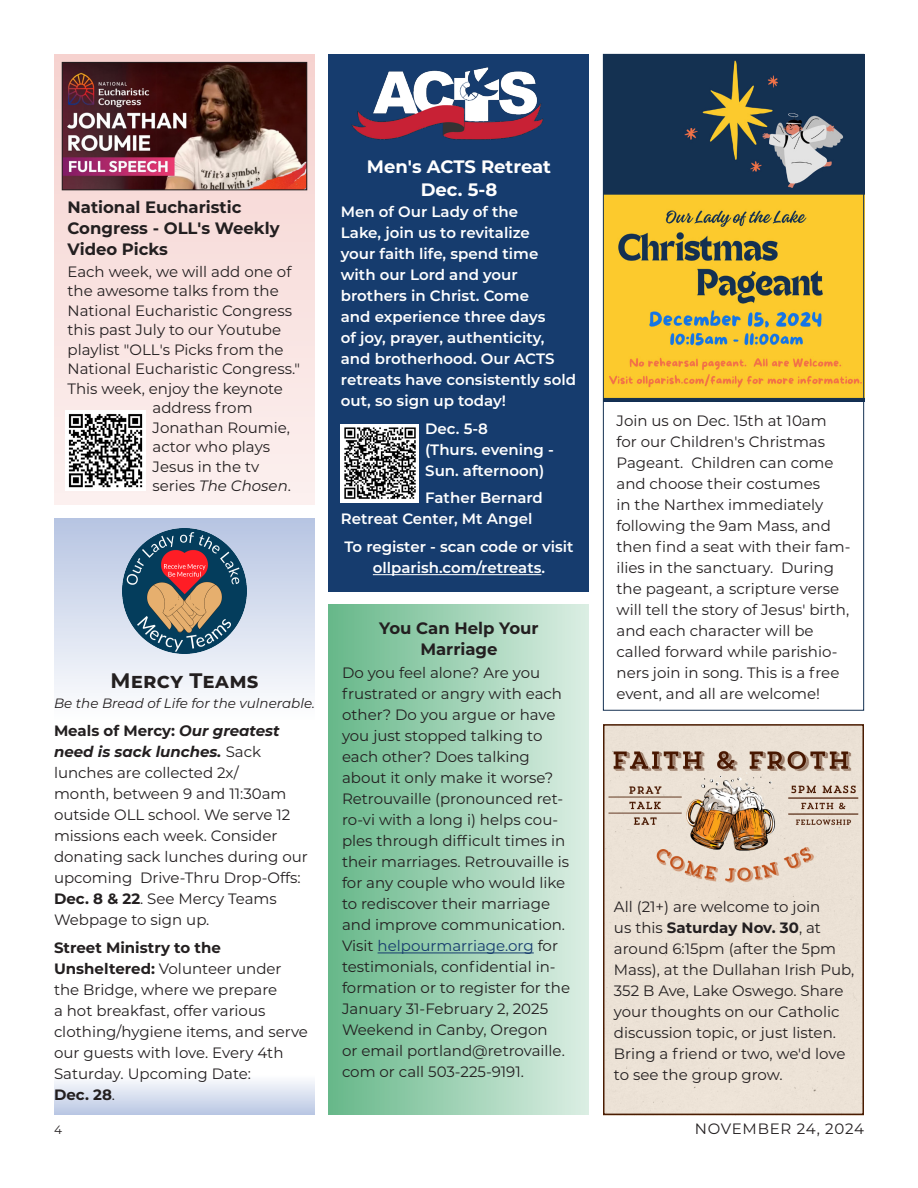
<style>
.page{position:relative;width:918px;height:1188px;background:#fff}
.page>*{position:absolute;margin:0;border:0;box-sizing:border-box;transform-origin:0 0}
.Montserrat_Bold_Header_12pt{font:700 21px "Montserrat";letter-spacing:.01em;color:#231f20}
.t1{font:700 18px "Montserrat";color:#fff}
.Montserrat_Bold_Header_11pt{font:700 16.5px/21px "Montserrat";color:#231f20}
.Montserrat_Body_10pt{font:15px/21px "Montserrat";color:#231f20}
.t2{font:600 15px/21px "Montserrat";color:#fff}
.Montserrat_Body_10pt-2{font:italic 15px "Montserrat";color:#231f20}
.Montserrat_Body_10pt-3{font:15px "Montserrat";letter-spacing:.05em;color:#231f20}
.t3{font:italic 13.5px "Montserrat";color:#231f20}
.t4{font:12px "Montserrat";color:#231f20}
.s1{font-style:normal}
.s2{font-weight:700}
.s3{font-weight:700;font-style:italic}
.s4{color:#163c6e}
</style>
<div class="page">
<div style="left:54px;top:54px;width:261px;height:451px;background:linear-gradient(to bottom,#f5d1ce,#fcf0ef)"></div>
<img style="left:64px;top:64px;width:241px;height:124px">
<div style="left:62px;top:62px;width:245px;height:128px;border:1px solid #231f20"></div>
<img style="left:65px;top:410px;width:81px;height:81px">
<div style="left:54px;top:1075px;width:261px;height:40px;background:linear-gradient(to bottom,#fefefe,#bac7e4)"></div>
<div style="left:54px;top:518px;width:261px;height:203px;background:linear-gradient(to bottom,#b6c4e2,#fefeff)"></div>
<img style="left:122px;top:529px;width:125px;height:124px">
<div style="left:328px;top:54px;width:262px;height:537px;background:#163c6e"></div>
<img style="left:351px;top:67px;width:193px;height:73px">
<hr style="left:373px;top:574px;width:168px;height:1px;background:#fff">
<img style="left:341px;top:424px;width:77px;height:78px">
<img style="left:605px;top:56px;width:257px;height:346px">
<div style="left:603px;top:54px;width:261px;height:657px;border:1px solid #153152"></div>
<div style="left:328px;top:605px;width:262px;height:510px;background:linear-gradient(to right,#66b789,#dceee4)"></div>
<hr style="left:378px;top:953px;width:156px;height:1px;background:#163c6e">
<img style="left:606px;top:727px;width:255px;height:385px">
<div style="left:603px;top:724px;width:261px;height:391px;border:2px solid #4a1c02"></div>
<p class="Montserrat_Bold_Header_11pt" style="left:68px;top:196px;width:214px">National Eucharistic<br>Congress - OLL's Weekly<br>Video Picks</p>
<p class="Montserrat_Body_10pt" style="left:68px;top:260px;width:225px">Each week, we will add one of</p>
<p class="Montserrat_Body_10pt" style="left:68px;top:280px;width:213px">the awesome talks from the</p>
<p class="Montserrat_Body_10pt" style="left:68px;top:299px;width:226px">National Eucharistic Congress</p>
<p class="Montserrat_Body_10pt" style="left:68px;top:319px;width:215px">this past July to our Youtube</p>
<p class="Montserrat_Body_10pt" style="left:68px;top:338px;width:218px">playlist "OLL's Picks from the</p>
<p class="Montserrat_Body_10pt" style="left:68px;top:358px;width:234px">National Eucharistic Congress."</p>
<p class="Montserrat_Body_10pt" style="left:68px;top:377px;width:217px">This week, enjoy the keynote</p>
<p class="Montserrat_Body_10pt" style="left:153px;top:397px;width:102px">address from</p>
<p class="Montserrat_Body_10pt" style="left:153px;top:416px;width:139px">Jonathan Roumie,</p>
<p class="Montserrat_Body_10pt" style="left:153px;top:436px;width:119px">actor who plays</p>
<p class="Montserrat_Body_10pt" style="left:153px;top:455px;width:108px">Jesus in the tv</p>
<p class="Montserrat_Body_10pt-2" style="left:153px;top:475px;width:140px"><span class="s1">series</span> The Chosen<span class="s1">.</span></p>
<p class="Montserrat_Bold_Header_12pt" style="left:110px;top:666px;width:150px">Mercy Teams</p>
<p class="t3" style="left:54px;top:694px;width:263px">Be the Bread of Life for the vulnerable.</p>
<p class="Montserrat_Body_10pt" style="left:54px;top:720px;width:255px"><span class="s2">Meals of Mercy:</span> <span class="s3">Our greatest need is sack lunches.</span> Sack lunches are collected 2x/<br>month, between 9 and 11:30am outside OLL school. We serve 12 missions each week. Consider donating sack lunches during our upcoming Drive-Thru Drop-Offs:<br><span class="s2">Dec. 8 &amp; 22</span>. See Mercy Teams<br>Webpage to sign up.</p>
<p class="Montserrat_Body_10pt" style="left:54px;top:936px;width:256px"><span class="s2">Street Ministry to the<br>Unsheltered:</span> Volunteer under the Bridge, where we prepare<br>a hot breakfast, offer various clothing/hygiene items, and serve our guests with love. Every 4th<br>Saturday. Upcoming Date:<br><span class="s2">Dec. 28</span>.</p>
<p class="t1" style="left:367px;top:154px;width:186px">Men's ACTS Retreat</p>
<p class="t1" style="left:421px;top:177px;width:78px">Dec. 5-8</p>
<p class="t2" style="left:341px;top:200px;width:237px">Men of Our Lady of the<br>Lake, join us to revitalize<br>your faith life, spend time with our Lord and your brothers in Christ. Come<br>and experience three days<br>of joy, prayer, authenticity, and brotherhood. Our ACTS retreats have consistently sold out, so sign up today!</p>
<p class="t2" style="left:425px;top:417px;width:130px">Dec. 5-8<br>(Thurs. evening -<br>Sun. afternoon)</p>
<p class="t2" style="left:341px;top:487px;width:204px;text-indent:84px">Father Bernard<br>Retreat Center, Mt Angel</p>
<p class="t2" style="left:344px;top:536px;width:231px;text-align:center">To register - scan code or visit ollparish.com/retreats.</p>
<p class="Montserrat_Bold_Header_11pt" style="left:379px;top:617px;width:161px;text-align:center">You Can Help Your<br>Marriage</p>
<p class="Montserrat_Body_10pt" style="left:342px;top:662px;width:230px">Do you feel alone? Are you frustrated or angry with each other? Do you argue or have you just stopped talking to each other? Does talking about it only make it worse?<br>Retrouvaille (pronounced ret&shy;ro-vi with a long i) helps cou&shy;ples through difficult times in their marriages. Retrouvaille is for any couple who would like to rediscover their marriage and improve communication.<br>Visit <span class="s4">helpourmarriage.org</span> for testimonials, confidential in&shy;formation or to register for the<br>January 31-February 2, 2025<br>Weekend in Canby, Oregon<br>or email portland@retrovaille. com or call 503-225-9191.</p>
<p class="Montserrat_Body_10pt" style="left:616px;top:410px;width:235px">Join us on Dec. 15th at 10am for our Children's Christmas<br>Pageant. Children can come and choose their costumes<br>in the Narthex immediately following the 9am Mass, and then find a seat with their fam&shy;ilies in the sanctuary. During the pageant, a scripture verse will tell the story of Jesus' birth, and each character will be called forward while parishio&shy;ners join in song. This is a free event, and all are welcome!</p>
<p class="Montserrat_Body_10pt" style="left:614px;top:895px;width:242px">All (21+) are welcome to join<br>us this <span class="s2">Saturday Nov. 30</span>, at around 6:15pm (after the 5pm<br>Mass), at the Dullahan Irish Pub,<br>352 B Ave, Lake Oswego. Share your thoughts on our Catholic discussion topic, or just listen.<br>Bring a friend or two, we'd love to see the group grow.</p>
<p class="t4" style="left:54px;top:1121px;width:9px">4</p>
<p class="Montserrat_Body_10pt-3" style="left:695px;top:1118px;width:171px">NOVEMBER 24, 2024</p>
</div>
